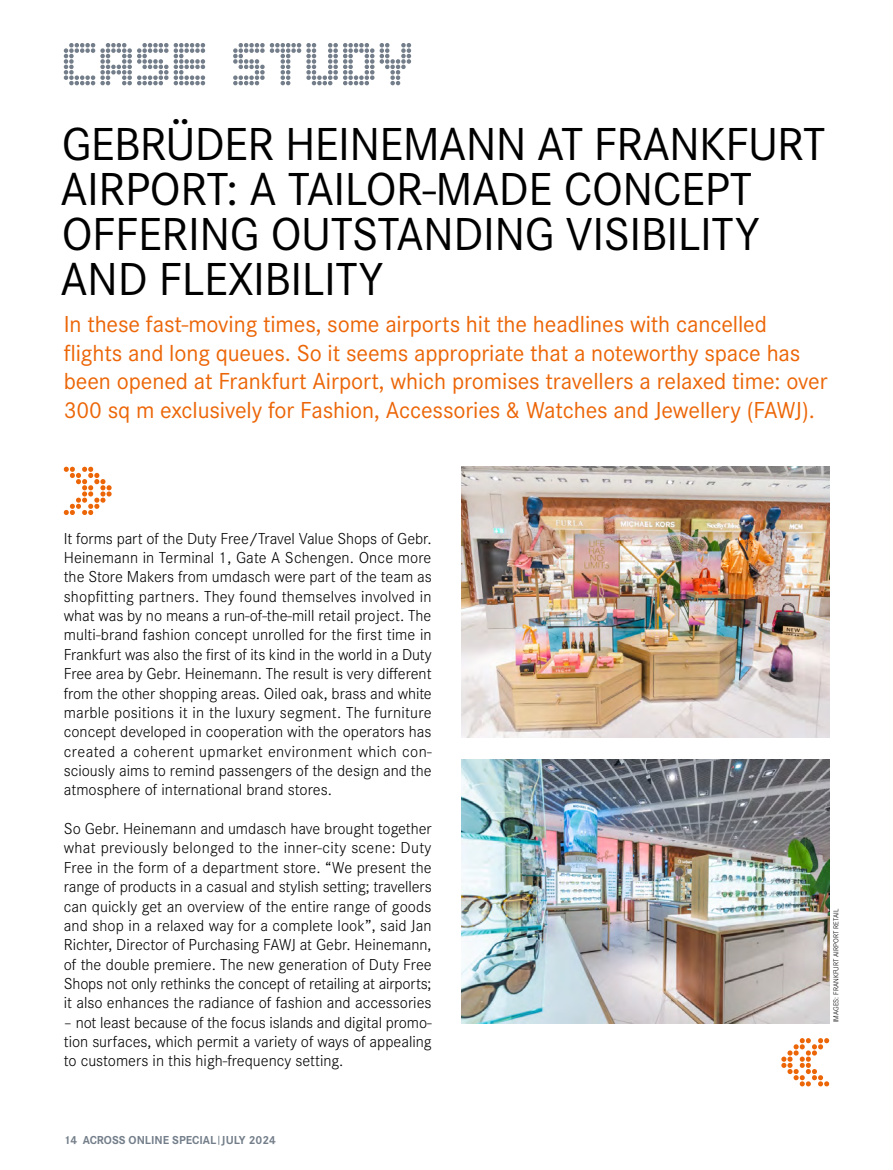
<style>
.page{position:relative;width:893px;height:1170px;background:#fff}
.page>*{position:absolute;margin:0;border:0;box-sizing:border-box;transform-origin:0 0}
.t1{font:48px/45px "Corporate S Pro";letter-spacing:-.01em;color:#000}
.t2{font:24px/28.5px "Corporate S Pro";letter-spacing:-.005em;color:#ec6608}
.t3{font:300 16.5px/19.4px "Corporate S Pro";color:#000;text-align:justify}
.t4{font:700 12px "Corporate S Pro";color:#737e8a}
.t5{font:300 7.5px "Corporate S Pro";color:#000}
.s1{font-size:10.8px}
</style>
<div class="page">
<img style="left:461px;top:466px;width:368px;height:271px">
<img style="left:461px;top:759px;width:368px;height:264px">
<svg style="left:64px;top:466px;width:48px;height:49px"></svg>
<svg style="left:781px;top:1038px;width:48px;height:48px"></svg>
<svg style="left:64px;top:43px;width:347px;height:42px"></svg>
<h1 class="t1" style="left:61px;top:118px;width:766px">GEBRÜDER HEINEMANN AT FRANKFURT<br>AIRPORT: A TAILOR-MADE CONCEPT<br>OFFERING OUTSTANDING VISIBILITY<br>AND FLEXIBILITY</h1>
<p class="t2" style="left:64px;top:308px;width:765px">In these fast-moving times, some airports hit the headlines with cancelled flights and long queues. So it seems appropriate that a noteworthy space has been opened at Frankfurt Airport, which promises travellers a relaxed time: over 300 sq m exclusively for Fashion, Accessories &amp; Watches and Jewellery (FAWJ).</p>
<p class="t3" style="left:64px;top:527px;width:369px">It forms part of the Duty Free/Travel Value Shops of Gebr.<br>Heinemann in Terminal 1, Gate A Schengen. Once more the Store Makers from umdasch were part of the team as shopfitting partners. They found themselves involved in what was by no means a run-of-the-mill retail project. The multi-brand fashion concept unrolled for the first time in Frankfurt was also the first of its kind in the world in a Duty Free area by Gebr. Heinemann. The result is very different from the other shopping areas. Oiled oak, brass and white marble positions it in the luxury segment. The furniture concept developed in cooperation with the operators has created a coherent upmarket environment which con&shy;sciously aims to remind passengers of the design and the atmosphere of international brand stores.</p>
<p class="t3" style="left:64px;top:817px;width:370px">So Gebr. Heinemann and umdasch have brought together what previously belonged to the inner-city scene: Duty Free in the form of a department store. “We present the range of products in a casual and stylish setting; travellers can quickly get an overview of the entire range of goods and shop in a relaxed way for a complete look”, said Jan Richter, Director of Purchasing FAWJ at Gebr. Heinemann, of the double premiere. The new generation of Duty Free Shops not only rethinks the concept of retailing at airports; it also enhances the radiance of fashion and accessories</p>
<p class="t3" style="left:64px;top:1011px;width:369px">– not least because of the focus islands and digital promo&shy;tion surfaces, which permit a variety of ways of appealing to customers in this high-frequency setting.</p>
<p class="t4" style="left:64px;top:1130px;width:214px">14 ACROSS ONLINE SPECIAL <span class="s1">|</span> JULY 2024</p>
<p class="t5" style="left:831px;top:1022px;width:115px;rotate:-90deg">IMAGES: FRANKFURT AIRPORT RETAIL</p>
</div>
